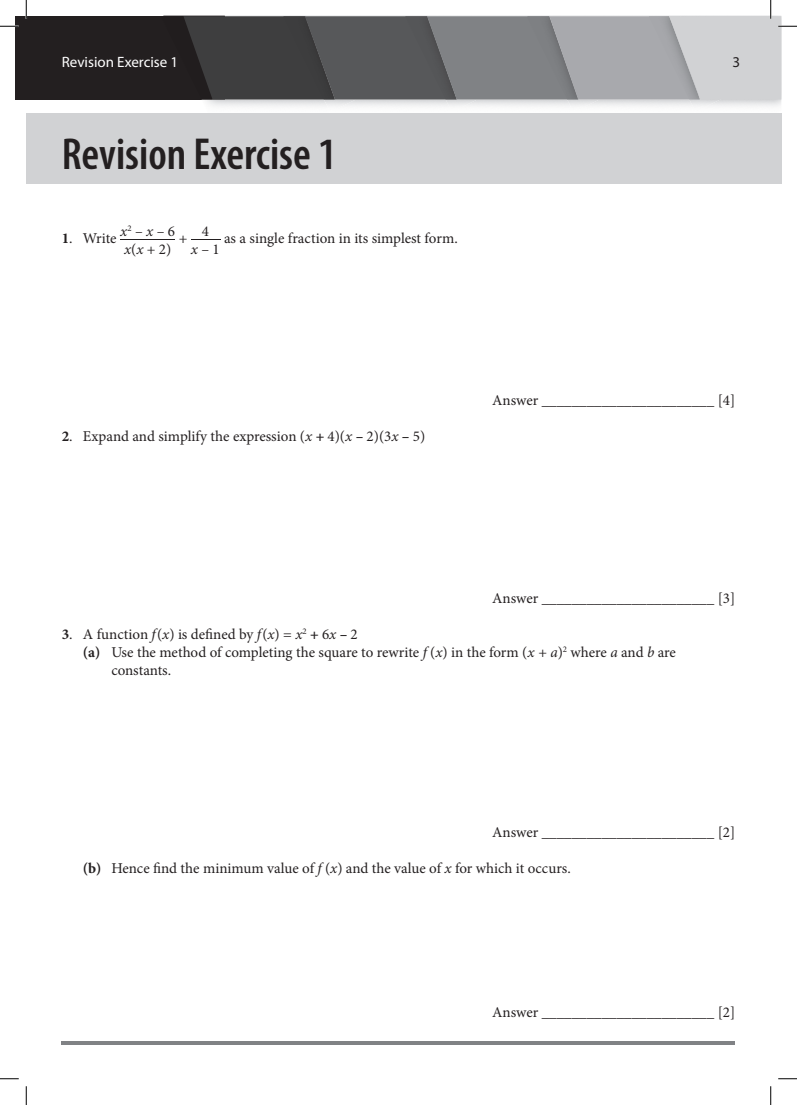
<style>
.page{position:relative;width:797px;height:1105px;background:#fff}
.page>*{position:absolute;margin:0;border:0;box-sizing:border-box;transform-origin:0 0}
.t1{font:600 condensed 45px "Myriad Pro";color:#231f20}
.t2{font:15px/18px "Minion Pro";color:#231f20}
.t3{font:15px "Myriad Pro";color:#fff}
.t4{font:15px "Myriad Pro";color:#231f20}
.s1{font-weight:700}
.s2{font-style:italic}
</style>
<div class="page">
<hr style="left:62px;top:1041px;width:673px;height:4px;background:#808285">
<div style="left:27px;top:16px;width:198px;height:84px;background:#231f20"></div>
<div style="left:16px;top:16px;width:11px;height:84px;background:#231f20"></div>
<div style="left:26px;top:113px;width:755px;height:71px;background:#d1d2d4"></div>
<hr style="left:120px;top:239px;width:55px;height:1px;background:#231f20">
<hr style="left:191px;top:239px;width:30px;height:1px;background:#231f20">
<svg style="left:0;top:25px;width:19px;height:2px"></svg>
<svg style="left:0;top:1078px;width:19px;height:1px"></svg>
<svg style="left:778px;top:1078px;width:19px;height:1px"></svg>
<svg style="left:25px;top:0;width:2px;height:19px"></svg>
<svg style="left:25px;top:1086px;width:2px;height:19px"></svg>
<svg style="left:183px;top:0;width:614px;height:100px"></svg>
<svg style="left:770px;top:1086px;width:1px;height:19px"></svg>
<p class="t3" style="left:62px;top:53px;width:118px">Revision Exercise 1</p>
<p class="t4" style="left:732px;top:53px;width:9px">3</p>
<h1 class="t1" style="left:62px;top:129px;width:276px">Revision Exercise 1</h1>
<p class="t2" style="left:62px;top:229px;width:56px"><span class="s1">1</span>. Write</p>
<p class="t2" style="left:120px;top:222px;width:56px"><span class="s2">x</span><sup>2</sup> – <span class="s2">x</span> – 6 <span class="s2">x</span>(<span class="s2">x</span> + 2)</p>
<p class="t2" style="left:179px;top:229px;width:10px">+</p>
<p class="t2" style="left:191px;top:222px;width:30px;text-align:center">4<br><span class="s2">x</span> – 1</p>
<p class="t2" style="left:224px;top:229px;width:235px">as a single fraction in its simplest form.</p>
<p class="t2" style="left:62px;top:427px;width:365px"><span class="s1">2</span>. Expand and simplify the expression (<span class="s2">x</span> <span class="s1">+</span> 4)(<span class="s2">x</span> <span class="s1">–</span> 2)(3<span class="s2">x</span> <span class="s1">–</span> 5)</p>
<p class="t2" style="left:492px;top:391px;width:244px">Answer _______________________ [4]</p>
<p class="t2" style="left:492px;top:589px;width:244px">Answer _______________________ [3]</p>
<p class="t2" style="left:62px;top:625px;width:298px"><span class="s1">3</span>. A function <span class="s2">f</span>(<span class="s2">x</span>) is defined by <span class="s2">f</span>(<span class="s2">x</span>) = <span class="s2">x</span><sup>2</sup> <span class="s1">+</span> 6<span class="s2">x</span> <span class="s1">–</span> 2</p>
<p class="t2" style="left:83px;top:643px;width:594px"><span class="s1">(a)</span> Use the method of completing the square to rewrite <span class="s2">f</span> (<span class="s2">x</span>) in the form (<span class="s2">x + a</span>)<sup>2</sup> where <span class="s2">a</span> and <span class="s2">b</span> are</p>
<p class="t2" style="left:111px;top:661px;width:61px">constants.</p>
<p class="t2" style="left:492px;top:823px;width:244px">Answer _______________________ [2]</p>
<p class="t2" style="left:83px;top:859px;width:489px"><span class="s1">(b)</span> Hence find the minimum value of <span class="s2">f</span> (<span class="s2">x</span>) and the value of <span class="s2">x</span> for which it occurs.</p>
<p class="t2" style="left:492px;top:1003px;width:244px">Answer _______________________ [2]</p>
</div>
